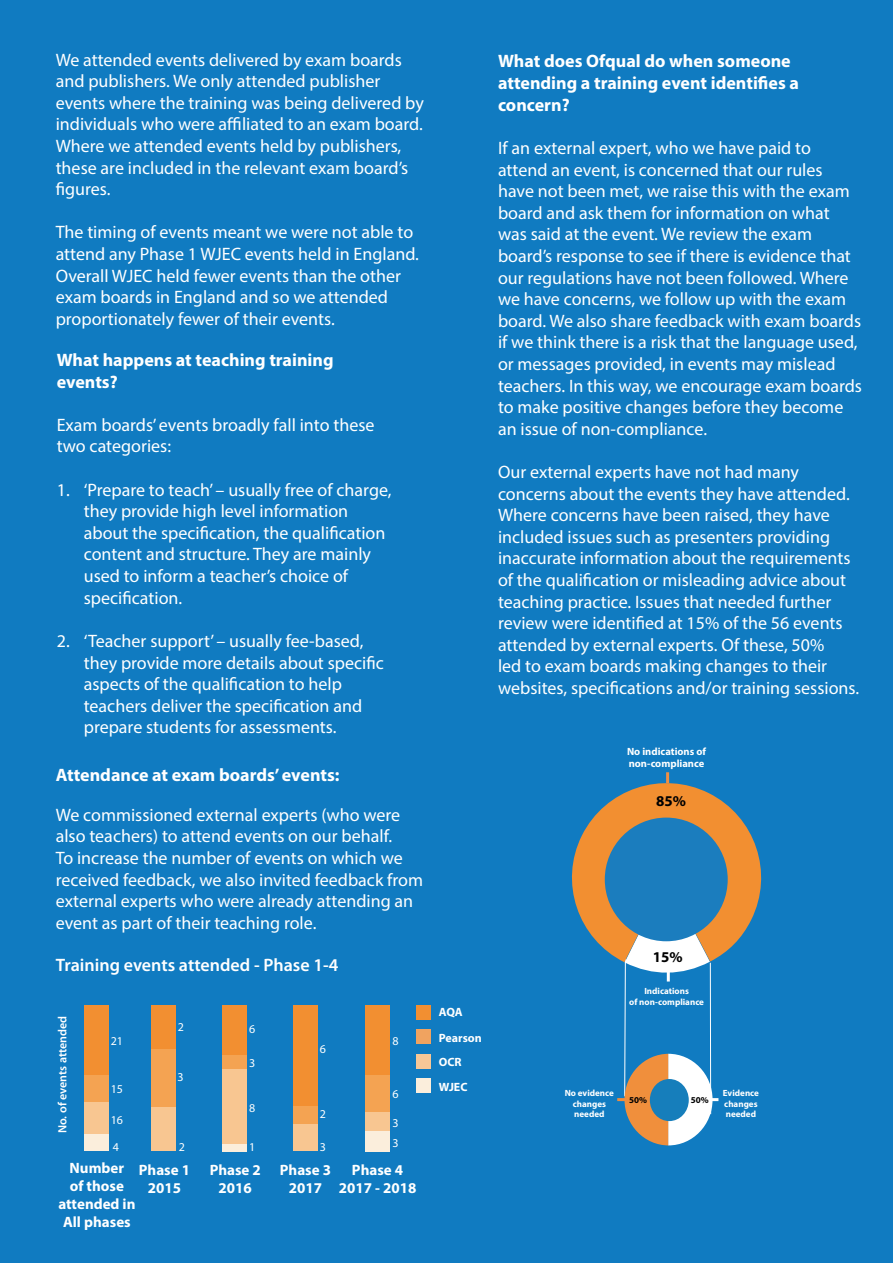
<style>
.page{position:relative;width:893px;height:1263px;background:#107bc1}
.page>*{position:absolute;margin:0;border:0;box-sizing:border-box;transform-origin:0 0}
.t1{font:18px/21.6px "Myriad Pro";color:#fff}
.t2{font:700 18px/21.6px "Myriad Pro";color:#fff}
.t3{font:600 18px "Myriad Pro";color:#fff}
.t4{font:700 15px "Myriad Pro";color:#fff}
.t5{font:700 15px "Myriad Pro";color:#000001}
.t6{font:12px "Myriad Pro";color:#fff}
.t7{font:600 12px "Myriad Pro";color:#fff}
.t8{font:700 12px "Myriad Pro";color:#fff}
.t9{font:700 10.5px "Myriad Pro";color:#fff}
.t10{font:700 9px "Myriad Pro";color:#fff}
.t11{font:700 9px "Myriad Pro";color:#000001}
</style>
<div class="page">
<div style="left:84px;top:1005px;width:25px;height:71px;background:#f28f31"></div>
<div style="left:84px;top:1075px;width:25px;height:27px;background:#f4a352"></div>
<div style="left:84px;top:1102px;width:25px;height:32px;background:#f8c691"></div>
<div style="left:84px;top:1134px;width:25px;height:17px;background:#fbeedc"></div>
<div style="left:152px;top:1005px;width:24px;height:44px;background:#f28f31"></div>
<div style="left:152px;top:1049px;width:24px;height:66px;background:#f4a352"></div>
<div style="left:152px;top:1107px;width:24px;height:44px;background:#f8c691"></div>
<div style="left:223px;top:1005px;width:24px;height:50px;background:#f28f31"></div>
<div style="left:223px;top:1055px;width:24px;height:15px;background:#f4a352"></div>
<div style="left:223px;top:1070px;width:24px;height:74px;background:#f8c691"></div>
<div style="left:223px;top:1144px;width:24px;height:7px;background:#fbeedc"></div>
<div style="left:293px;top:1005px;width:24px;height:103px;background:#f28f31"></div>
<div style="left:293px;top:1106px;width:24px;height:19px;background:#f4a352"></div>
<div style="left:293px;top:1124px;width:24px;height:27px;background:#f8c691"></div>
<div style="left:365px;top:1005px;width:24px;height:71px;background:#f28f31"></div>
<div style="left:365px;top:1075px;width:24px;height:40px;background:#f4a352"></div>
<div style="left:365px;top:1112px;width:24px;height:19px;background:#f8c691"></div>
<div style="left:365px;top:1131px;width:24px;height:20px;background:#fbeedc"></div>
<div style="left:416px;top:1005px;width:15px;height:15px;background:#f28f31"></div>
<div style="left:416px;top:1029px;width:15px;height:15px;background:#f0a360"></div>
<div style="left:416px;top:1054px;width:15px;height:15px;background:#f7c797"></div>
<div style="left:416px;top:1078px;width:15px;height:15px;background:#fbeedc"></div>
<svg style="left:571px;top:772px;width:191px;height:373px"></svg>
<hr style="left:710px;top:963px;width:1px;height:151px;background:#fff">
<p class="t1" style="left:56px;top:48px;width:370px">We attended events delivered by exam boards and publishers. We only attended publisher events where the training was being delivered by individuals who were affiliated to an exam board.<br>Where we attended events held by publishers, these are included in the relevant exam board’s figures.</p>
<p class="t1" style="left:56px;top:221px;width:365px">The timing of events meant we were not able to attend any Phase 1 WJEC events held in England.<br>Overall WJEC held fewer events than the other exam boards in England and so we attended proportionately fewer of their events.</p>
<p class="t2" style="left:57px;top:349px;width:278px">What happens at teaching training events?</p>
<p class="t1" style="left:57px;top:414px;width:319px">Exam boards’ events broadly fall into these two categories:</p>
<p class="t1" style="left:84px;top:479px;width:309px;text-indent:-27px">1. ‘Prepare to teach’ – usually free of charge, they provide high level information about the specification, the qualification content and structure. They are mainly used to inform a teacher’s choice of specification.</p>
<p class="t1" style="left:84px;top:630px;width:302px;text-indent:-27px">2. ‘Teacher support’ – usually fee-based, they provide more details about specific aspects of the qualification to help teachers deliver the specification and prepare students for assessments.</p>
<p class="t2" style="left:56px;top:764px;width:285px">Attendance at exam boards’ events:</p>
<p class="t1" style="left:56px;top:804px;width:369px">We commissioned external experts (who were also teachers) to attend events on our behalf.<br>To increase the number of events on which we received feedback, we also invited feedback from external experts who were already attending an event as part of their teaching role.</p>
<p class="t3" style="left:56px;top:954px;width:284px">Training events attended - Phase 1-4</p>
<p class="t7" style="left:55px;top:1133px;width:119px;rotate:-90deg">No. of events attended</p>
<p class="t6" style="left:111px;top:1034px;width:14px">21</p>
<p class="t6" style="left:111px;top:1081px;width:14px">15</p>
<p class="t6" style="left:111px;top:1112px;width:14px">16</p>
<p class="t6" style="left:113px;top:1139px;width:8px">4</p>
<p class="t6" style="left:178px;top:1020px;width:8px">2</p>
<p class="t6" style="left:178px;top:1070px;width:8px">3</p>
<p class="t6" style="left:179px;top:1139px;width:8px">2</p>
<p class="t6" style="left:249px;top:1022px;width:8px">6</p>
<p class="t6" style="left:249px;top:1055px;width:8px">3</p>
<p class="t6" style="left:249px;top:1101px;width:8px">8</p>
<p class="t6" style="left:249px;top:1140px;width:8px">1</p>
<p class="t6" style="left:320px;top:1042px;width:8px">6</p>
<p class="t6" style="left:320px;top:1106px;width:8px">2</p>
<p class="t6" style="left:320px;top:1139px;width:8px">3</p>
<p class="t6" style="left:393px;top:1034px;width:8px">8</p>
<p class="t6" style="left:393px;top:1086px;width:8px">6</p>
<p class="t6" style="left:393px;top:1115px;width:8px">3</p>
<p class="t6" style="left:393px;top:1135px;width:8px">3</p>
<p class="t4" style="left:70px;top:1158px;width:56px">Number</p>
<p class="t4" style="left:70px;top:1176px;width:56px">of those</p>
<p class="t4" style="left:58px;top:1194px;width:79px">attended in</p>
<p class="t4" style="left:63px;top:1212px;width:69px">All phases</p>
<p class="t4" style="left:139px;top:1160px;width:53px">Phase 1</p>
<p class="t4" style="left:148px;top:1178px;width:35px">2015</p>
<p class="t4" style="left:210px;top:1160px;width:53px">Phase 2</p>
<p class="t4" style="left:219px;top:1178px;width:35px">2016</p>
<p class="t4" style="left:280px;top:1160px;width:53px">Phase 3</p>
<p class="t4" style="left:289px;top:1178px;width:35px">2017</p>
<p class="t4" style="left:352px;top:1160px;width:53px">Phase 4</p>
<p class="t4" style="left:339px;top:1178px;width:79px">2017 - 2018</p>
<p class="t8" style="left:439px;top:1004px;width:25px">AQA</p>
<p class="t8" style="left:439px;top:1030px;width:45px">Pearson</p>
<p class="t8" style="left:439px;top:1054px;width:24px">OCR</p>
<p class="t8" style="left:439px;top:1079px;width:30px">WJEC</p>
<p class="t2" style="left:498px;top:50px;width:302px">What does Ofqual do when someone attending a training event identifies a concern?</p>
<p class="t1" style="left:498px;top:137px;width:366px">If an external expert, who we have paid to attend an event, is concerned that our rules have not been met, we raise this with the exam board and ask them for information on what was said at the event. We review the exam board’s response to see if there is evidence that our regulations have not been followed. Where we have concerns, we follow up with the exam board. We also share feedback with exam boards if we think there is a risk that the language used, or messages provided, in events may mislead teachers. In this way, we encourage exam boards to make positive changes before they become an issue of non-compliance.</p>
<p class="t1" style="left:498px;top:461px;width:363px">Our external experts have not had many concerns about the events they have attended.<br>Where concerns have been raised, they have included issues such as presenters providing inaccurate information about the requirements of the qualification or misleading advice about teaching practice. Issues that needed further review were identified at 15% of the 56 events attended by external experts. Of these, 50%<br>led to exam boards making changes to their websites, specifications and/or training sessions.</p>
<p class="t9" style="left:627px;top:744px;width:81px">No indications of</p>
<p class="t9" style="left:629px;top:757px;width:77px">non-compliance</p>
<p class="t5" style="left:656px;top:792px;width:31px">85%</p>
<p class="t5" style="left:653px;top:947px;width:31px">15%</p>
<p class="t10" style="left:644px;top:985px;width:46px">Indications</p>
<p class="t10" style="left:629px;top:996px;width:76px">of non-compliance</p>
<p class="t10" style="left:565px;top:1087px;width:51px">No evidence</p>
<p class="t10" style="left:573px;top:1097px;width:35px">changes</p>
<p class="t10" style="left:574px;top:1108px;width:32px">needed</p>
<p class="t11" style="left:629px;top:1094px;width:19px">50%</p>
<p class="t11" style="left:691px;top:1094px;width:19px">50%</p>
<p class="t10" style="left:723px;top:1087px;width:38px">Evidence</p>
<p class="t10" style="left:724px;top:1097px;width:35px">changes</p>
<p class="t10" style="left:726px;top:1108px;width:32px">needed</p>
</div>
